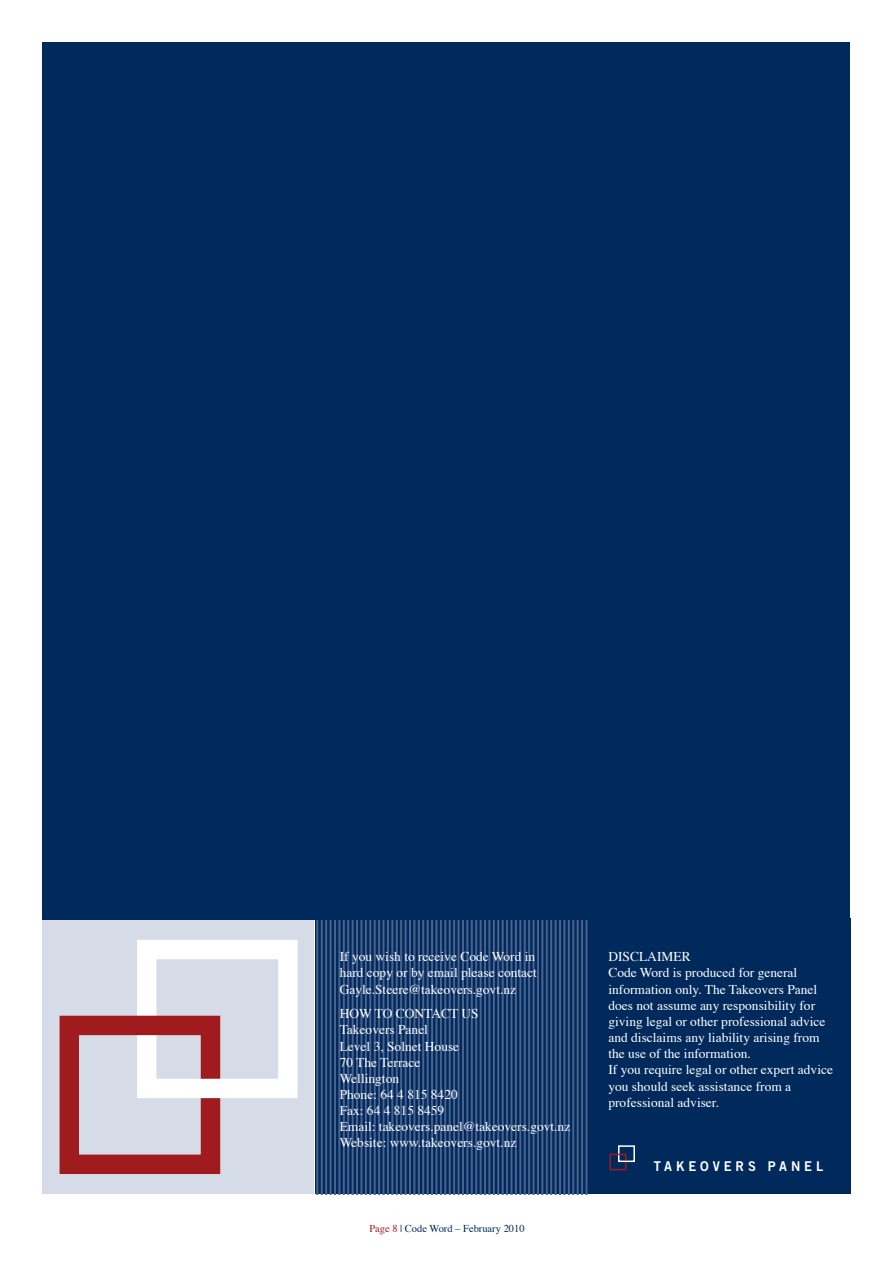
<style>
.page{position:relative;width:893px;height:1263px;background:#fff}
.page>*{position:absolute;margin:0;border:0;box-sizing:border-box;transform-origin:0 0}
.t1{font:13.5px "Times";color:#fff}
.t2{font:13.5px "Trade Gothic Bold Two";letter-spacing:.295em;color:#fff;scale:.96 1}
.t3{font:10.5px "Times";color:#00295c}
.s1{color:#9f1b1e}
</style>
<div class="page">
<div style="left:43px;top:919px;width:271px;height:275px;background:#d5dce8"></div>
<div style="left:315px;top:919px;width:535px;height:275px;background:#00295c"></div>
<hr style="left:585px;top:919px;width:2px;height:275px;background:#4b648f">
<hr style="left:581px;top:919px;width:2px;height:275px;background:#4b648f">
<hr style="left:577px;top:919px;width:2px;height:275px;background:#4b648f">
<hr style="left:572px;top:919px;width:2px;height:275px;background:#4b648f">
<hr style="left:568px;top:919px;width:2px;height:275px;background:#4b648f">
<hr style="left:563px;top:919px;width:2px;height:275px;background:#4b648f">
<hr style="left:559px;top:919px;width:2px;height:275px;background:#4b648f">
<hr style="left:555px;top:919px;width:2px;height:275px;background:#4b648f">
<hr style="left:550px;top:919px;width:2px;height:275px;background:#4b648f">
<hr style="left:546px;top:919px;width:2px;height:275px;background:#4b648f">
<hr style="left:541px;top:919px;width:2px;height:275px;background:#4b648f">
<hr style="left:537px;top:919px;width:2px;height:275px;background:#4b648f">
<hr style="left:533px;top:919px;width:1px;height:275px;background:#4b648f">
<hr style="left:528px;top:919px;width:2px;height:275px;background:#4b648f">
<hr style="left:524px;top:919px;width:2px;height:275px;background:#4b648f">
<hr style="left:519px;top:919px;width:2px;height:275px;background:#4b648f">
<hr style="left:515px;top:919px;width:2px;height:275px;background:#4b648f">
<hr style="left:510px;top:919px;width:2px;height:275px;background:#4b648f">
<hr style="left:506px;top:919px;width:2px;height:275px;background:#4b648f">
<hr style="left:502px;top:919px;width:2px;height:275px;background:#4b648f">
<hr style="left:497px;top:919px;width:2px;height:275px;background:#4b648f">
<hr style="left:493px;top:919px;width:2px;height:275px;background:#4b648f">
<hr style="left:488px;top:919px;width:2px;height:275px;background:#4b648f">
<hr style="left:484px;top:919px;width:2px;height:275px;background:#4b648f">
<hr style="left:480px;top:919px;width:2px;height:275px;background:#4b648f">
<hr style="left:475px;top:919px;width:2px;height:275px;background:#4b648f">
<hr style="left:471px;top:919px;width:2px;height:275px;background:#4b648f">
<hr style="left:466px;top:919px;width:2px;height:275px;background:#4b648f">
<hr style="left:462px;top:919px;width:2px;height:275px;background:#4b648f">
<hr style="left:458px;top:919px;width:1px;height:275px;background:#4b648f">
<hr style="left:453px;top:919px;width:2px;height:275px;background:#4b648f">
<hr style="left:449px;top:919px;width:2px;height:275px;background:#4b648f">
<hr style="left:444px;top:919px;width:2px;height:275px;background:#4b648f">
<hr style="left:440px;top:919px;width:2px;height:275px;background:#4b648f">
<hr style="left:435px;top:919px;width:2px;height:275px;background:#4b648f">
<hr style="left:431px;top:919px;width:2px;height:275px;background:#4b648f">
<hr style="left:427px;top:919px;width:2px;height:275px;background:#4b648f">
<hr style="left:422px;top:919px;width:2px;height:275px;background:#4b648f">
<hr style="left:418px;top:919px;width:2px;height:275px;background:#4b648f">
<hr style="left:413px;top:919px;width:2px;height:275px;background:#4b648f">
<hr style="left:409px;top:919px;width:2px;height:275px;background:#4b648f">
<hr style="left:405px;top:919px;width:2px;height:275px;background:#4b648f">
<hr style="left:400px;top:919px;width:2px;height:275px;background:#4b648f">
<hr style="left:396px;top:919px;width:2px;height:275px;background:#4b648f">
<hr style="left:391px;top:919px;width:2px;height:275px;background:#4b648f">
<hr style="left:387px;top:919px;width:2px;height:275px;background:#4b648f">
<hr style="left:383px;top:919px;width:1px;height:275px;background:#4b648f">
<hr style="left:378px;top:919px;width:2px;height:275px;background:#4b648f">
<hr style="left:374px;top:919px;width:2px;height:275px;background:#4b648f">
<hr style="left:369px;top:919px;width:2px;height:275px;background:#4b648f">
<hr style="left:365px;top:919px;width:2px;height:275px;background:#4b648f">
<hr style="left:360px;top:919px;width:2px;height:275px;background:#4b648f">
<hr style="left:356px;top:919px;width:2px;height:275px;background:#4b648f">
<hr style="left:352px;top:919px;width:2px;height:275px;background:#4b648f">
<hr style="left:347px;top:919px;width:2px;height:275px;background:#4b648f">
<hr style="left:343px;top:919px;width:2px;height:275px;background:#4b648f">
<hr style="left:338px;top:919px;width:2px;height:275px;background:#4b648f">
<hr style="left:334px;top:919px;width:2px;height:275px;background:#4b648f">
<hr style="left:330px;top:919px;width:2px;height:275px;background:#4b648f">
<hr style="left:325px;top:919px;width:2px;height:275px;background:#4b648f">
<hr style="left:321px;top:919px;width:2px;height:275px;background:#4b648f">
<hr style="left:316px;top:919px;width:2px;height:275px;background:#4b648f">
<div style="left:137px;top:940px;width:161px;height:158px;border:19px solid #fff"></div>
<svg style="left:59px;top:1006px;width:171px;height:168px"></svg>
<div style="left:618px;top:1145px;width:17px;height:17px;border:1px solid #fff"></div>
<svg style="left:609px;top:1153px;width:18px;height:18px"></svg>
<div style="left:43px;top:42px;width:807px;height:877px;background:#00295c"></div>
<p class="t1" style="left:340px;top:944px;width:197px">If you wish to receive Code Word in</p>
<p class="t1" style="left:340px;top:960px;width:199px">hard copy or by email please contact</p>
<p class="t1" style="left:340px;top:976px;width:178px">Gayle.Steere@takeovers.govt.nz</p>
<p class="t1" style="left:340px;top:1001px;width:140px">HOW TO CONTACT US</p>
<p class="t1" style="left:340px;top:1017px;width:90px">Takeovers Panel</p>
<p class="t1" style="left:340px;top:1033px;width:121px">Level 3, Solnet House</p>
<p class="t1" style="left:340px;top:1049px;width:82px">70 The Terrace</p>
<p class="t1" style="left:340px;top:1066px;width:61px">Wellington</p>
<p class="t1" style="left:340px;top:1082px;width:120px">Phone: 64 4 815 8420</p>
<p class="t1" style="left:340px;top:1098px;width:106px">Fax: 64 4 815 8459</p>
<p class="t1" style="left:340px;top:1114px;width:232px">Email: takeovers.panel@takeovers.govt.nz</p>
<p class="t1" style="left:340px;top:1130px;width:178px">Website: www.takeovers.govt.nz</p>
<p class="t3" style="left:369px;top:1219px;width:157px"><span class="s1">Page 8</span> | Code Word – February 2010</p>
<p class="t1" style="left:608px;top:944px;width:84px">DISCLAIMER</p>
<p class="t1" style="left:608px;top:960px;width:190px">Code Word is produced for general</p>
<p class="t1" style="left:608px;top:976px;width:210px">information only. The Takeovers Panel</p>
<p class="t1" style="left:608px;top:992px;width:208px">does not assume any responsibility for</p>
<p class="t1" style="left:608px;top:1009px;width:219px">giving legal or other professional advice</p>
<p class="t1" style="left:608px;top:1025px;width:213px">and disclaims any liability arising from</p>
<p class="t1" style="left:608px;top:1041px;width:144px">the use of the information.</p>
<p class="t1" style="left:608px;top:1057px;width:226px">If you require legal or other expert advice</p>
<p class="t1" style="left:608px;top:1073px;width:184px">you should seek assistance from a</p>
<p class="t1" style="left:608px;top:1089px;width:112px">professional adviser.</p>
<p class="t2" style="left:654px;top:1158px;width:178px">TAKEOVERS PANEL</p>
</div>
